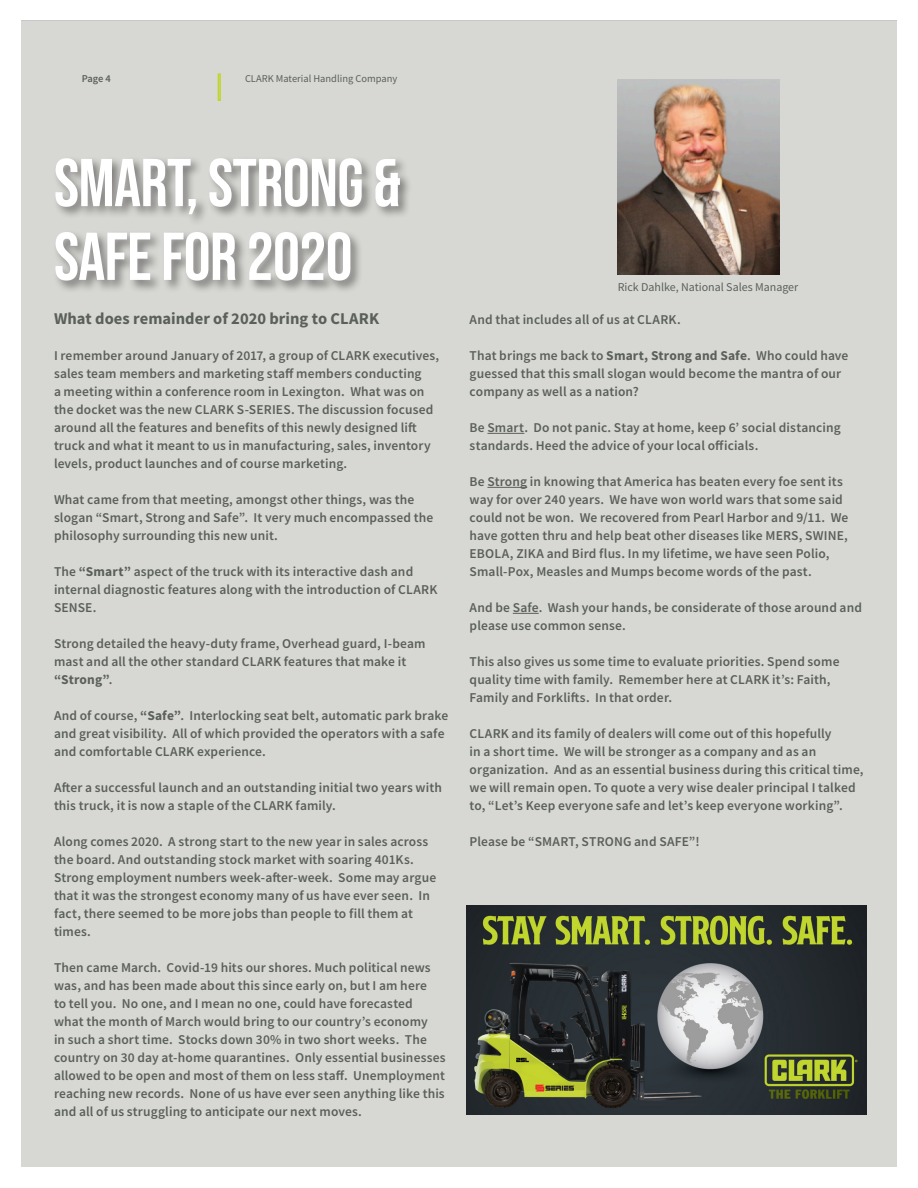
<style>
.page{position:relative;width:918px;height:1188px;background:#fff}
.page>*{position:absolute;margin:0;border:0;box-sizing:border-box;transform-origin:0 0}
.HEADERS{font:67.5px "Bebas Neue";letter-spacing:-.01em;color:#fff}
.CONTENT{font:700 16.5px "Source Sans Pro";color:#5b605a}
.CONTENT-2{font:600 13.5px/18px "Source Sans Pro";letter-spacing:.01em;color:#5b605a}
.CONTENT-3{font:12px "Source Sans Pro";color:#5b605a}
.CONTENT-4{font:10.5px "Source Sans Pro";color:#5b605a}
.CONTENT-5{font:600 10.5px "Source Sans Pro";color:#5b605a}
.s1{font-weight:700}
</style>
<div class="page">
<div style="left:21px;top:21px;width:876px;height:1145px;background:#d7d8d4"></div>
<hr style="left:487px;top:433px;width:37px;height:1px;background:#5b605a">
<hr style="left:487px;top:487px;width:40px;height:1px;background:#5b605a">
<svg style="left:513px;top:613px;width:26px;height:1px"></svg>
<div style="left:53px;top:155px;width:360px;height:139px;background:#231f20;opacity:.5"></div>
<div style="left:218px;top:73px;width:3px;height:28px;border:2px solid #c1d52f"></div>
<img style="left:618px;top:79px;width:162px;height:195px">
<img style="left:467px;top:905px;width:400px;height:209px">
<p class="CONTENT-5" style="left:82px;top:72px;width:31px">Page 4</p>
<p class="CONTENT-4" style="left:245px;top:72px;width:154px">CLARK Material Handling Company</p>
<p class="HEADERS" style="left:54px;top:145px;width:349px">SMART, STRONG &amp;</p>
<p class="HEADERS" style="left:54px;top:218px;width:300px">SAFE FOR 2020</p>
<p class="CONTENT" style="left:54px;top:307px;width:327px">What does remainder of 2020 bring to CLARK</p>
<p class="CONTENT-2" style="left:54px;top:346px;width:387px">I remember around January of 2017, a group of CLARK executives, sales team members and marketing staff members conducting<br>a meeting within a conference room in Lexington. What was on the docket was the new CLARK S-SERIES. The discussion focused around all the features and benefits of this newly designed lift truck and what it meant to us in manufacturing, sales, inventory levels, product launches and of course marketing.</p>
<p class="CONTENT-2" style="left:54px;top:490px;width:381px">What came from that meeting, amongst other things, was the slogan “Smart, Strong and Safe”. It very much encompassed the philosophy surrounding this new unit.</p>
<p class="CONTENT-2" style="left:54px;top:562px;width:385px">The <span class="s1">“Smart”</span> aspect of the truck with its interactive dash and internal diagnostic features along with the introduction of CLARK<br>SENSE.</p>
<p class="CONTENT-2" style="left:54px;top:634px;width:373px">Strong detailed the heavy-duty frame, Overhead guard, I-beam mast and all the other standard CLARK features that make it <span class="s1">“Strong”</span>.</p>
<p class="CONTENT-2" style="left:54px;top:706px;width:396px">And of course, <span class="s1">“Safe”</span>. Interlocking seat belt, automatic park brake and great visibility. All of which provided the operators with a safe and comfortable CLARK experience.</p>
<p class="CONTENT-2" style="left:54px;top:778px;width:389px">After a successful launch and an outstanding initial two years with this truck, it is now a staple of the CLARK family.</p>
<p class="CONTENT-2" style="left:54px;top:832px;width:384px">Along comes 2020. A strong start to the new year in sales across the board. And outstanding stock market with soaring 401Ks.<br>Strong employment numbers week-after-week. Some may argue that it was the strongest economy many of us have ever seen. In fact, there seemed to be more jobs than people to fill them at times.</p>
<p class="CONTENT-2" style="left:54px;top:958px;width:393px">Then came March. Covid-19 hits our shores. Much political news was, and has been made about this since early on, but I am here<br>to tell you. No one, and I mean no one, could have forecasted what the month of March would bring to our country’s economy<br>in such a short time. Stocks down 30% in two short weeks. The country on 30 day at-home quarantines. Only essential businesses allowed to be open and most of them on less staff. Unemployment reaching new records. None of us have ever seen anything like this and all of us struggling to anticipate our next moves.</p>
<p class="CONTENT-3" style="left:618px;top:280px;width:182px">Rick Dahlke, National Sales Manager</p>
<p class="CONTENT-2" style="left:470px;top:310px;width:213px">And that includes all of us at CLARK.</p>
<p class="CONTENT-2" style="left:470px;top:346px;width:380px">That brings me back to <span class="s1">Smart, Strong and Safe</span>. Who could have guessed that this small slogan would become the mantra of our company as well as a nation?</p>
<p class="CONTENT-2" style="left:470px;top:418px;width:373px">Be Smart. Do not panic. Stay at home, keep 6’ social distancing standards. Heed the advice of your local officials.</p>
<p class="CONTENT-2" style="left:470px;top:472px;width:380px">Be Strong in knowing that America has beaten every foe sent its way for over 240 years. We have won world wars that some said could not be won. We recovered from Pearl Harbor and 9/11. We have gotten thru and help beat other diseases like MERS, SWINE, EBOLA, ZIKA and Bird flus. In my lifetime, we have seen Polio, Small-Pox, Measles and Mumps become words of the past.</p>
<p class="CONTENT-2" style="left:470px;top:598px;width:394px">And be Safe. Wash your hands, be considerate of those around and please use common sense.</p>
<p class="CONTENT-2" style="left:470px;top:652px;width:371px">This also gives us some time to evaluate priorities. Spend some quality time with family. Remember here at CLARK it’s: Faith,<br>Family and Forklifts. In that order.</p>
<p class="CONTENT-2" style="left:470px;top:724px;width:396px">CLARK and its family of dealers will come out of this hopefully<br>in a short time. We will be stronger as a company and as an organization. And as an essential business during this critical time, we will remain open. To quote a very wise dealer principal I talked to, “Let’s Keep everyone safe and let’s keep everyone working”.</p>
<p class="CONTENT-2" style="left:470px;top:832px;width:232px">Please be “SMART, STRONG and SAFE”!</p>
</div>
